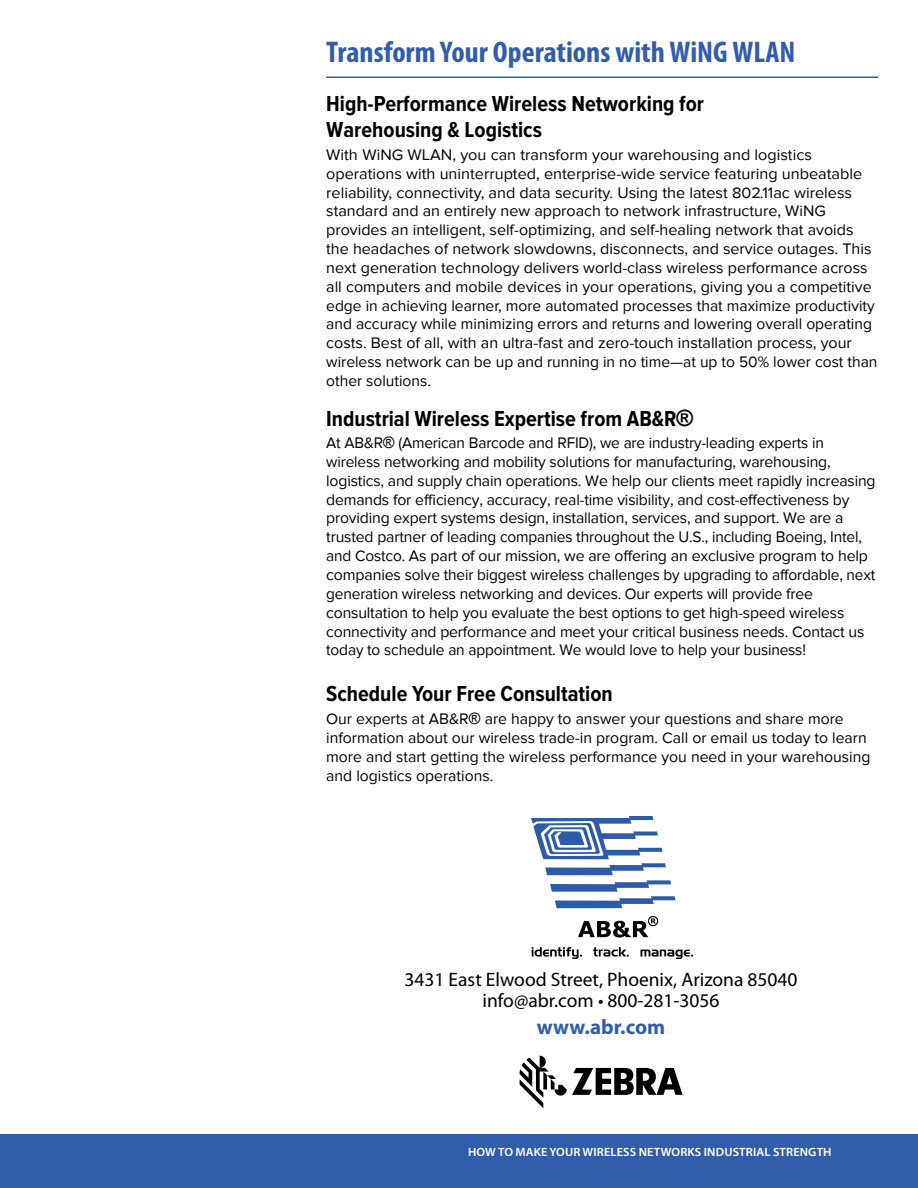
<style>
.page{position:relative;width:918px;height:1188px;background:#fff}
.page>*{position:absolute;margin:0;border:0;box-sizing:border-box;transform-origin:0 0}
.t1{font:700 condensed 30px "Myriad Pro";color:#315daa}
.t2{font:700 22.5px/25.5px "Proxima Nova Cond";color:#000}
.t3{font:700 21px "Myriad Pro";color:#315daa}
.t4{font:19.5px/21px "Myriad Pro";color:#000;text-align:center}
.t5{font:15.75px/18.9px "Proxima Nova";color:#000}
.t6{font:600 12px "Myriad Pro";letter-spacing:.01em;color:#fff}
.s1{font-family:"Arial"}
</style>
<div class="page">
<div style="left:0;top:1134px;width:918px;height:54px;background:#315daa"></div>
<hr style="left:326px;top:76px;width:552px;height:2px;background:#315daa">
<svg style="left:520px;top:1056px;width:163px;height:52px"></svg>
<img style="left:531px;top:817px;width:161px;height:142px">
<h1 class="t1" style="left:326px;top:36px;width:471px">Transform Your Operations with WiNG WLAN</h1>
<h2 class="t2" style="left:326px;top:92px;width:379px">High-Performance Wireless Networking for<br>Warehousing &amp; Logistics</h2>
<p class="t5" style="left:326px;top:145px;width:553px">With WiNG WLAN, you can transform your warehousing and logistics operations with uninterrupted, enterprise-wide service featuring unbeatable reliability, connectivity, and data security. Using the latest 802.11ac wireless standard and an entirely new approach to network infrastructure, WiNG provides an intelligent, self-optimizing, and self-healing network that avoids the headaches of network slowdowns, disconnects, and service outages. This next generation technology delivers world-class wireless performance across all computers and mobile devices in your operations, giving you a competitive edge in achieving learner, more automated processes that maximize productivity and accuracy while minimizing errors and returns and lowering overall operating costs. Best of all, with an ultra-fast and zero-touch installation process, your wireless network can be up and running in no time—at up to 50% lower cost than other solutions.</p>
<h2 class="t2" style="left:326px;top:408px;width:368px">Industrial Wireless Expertise from AB&amp;R<span class="s1">®</span></h2>
<p class="t5" style="left:326px;top:434px;width:551px">At AB&amp;R<span class="s1">®</span> (American Barcode and RFID), we are industry-leading experts in wireless networking and mobility solutions for manufacturing, warehousing, logistics, and supply chain operations. We help our clients meet rapidly increasing demands for efficiency, accuracy, real-time visibility, and cost-effectiveness by providing expert systems design, installation, services, and support. We are a trusted partner of leading companies throughout the U.S., including Boeing, Intel, and Costco. As part of our mission, we are offering an exclusive program to help companies solve their biggest wireless challenges by upgrading to affordable, next generation wireless networking and devices. Our experts will provide free consultation to help you evaluate the best options to get high-speed wireless connectivity and performance and meet your critical business needs. Contact us today to schedule an appointment. We would love to help your business!</p>
<h2 class="t2" style="left:326px;top:682px;width:288px">Schedule Your Free Consultation</h2>
<p class="t5" style="left:326px;top:710px;width:546px">Our experts at AB&amp;R<span class="s1">®</span> are happy to answer your questions and share more information about our wireless trade-in program. Call or email us today to learn more and start getting the wireless performance you need in your warehousing and logistics operations.</p>
<p class="t4" style="left:405px;top:970px;width:395px">3431 East Elwood Street, Phoenix, Arizona 85040 info@abr.com • 800-281-3056</p>
<h3 class="t3" style="left:537px;top:1016px;width:130px">www.abr.com</h3>
<p class="t6" style="left:468px;top:1146px;width:365px">HOW TO MAKE YOUR WIRELESS NETWORKS INDUSTRIAL STRENGTH</p>
</div>
